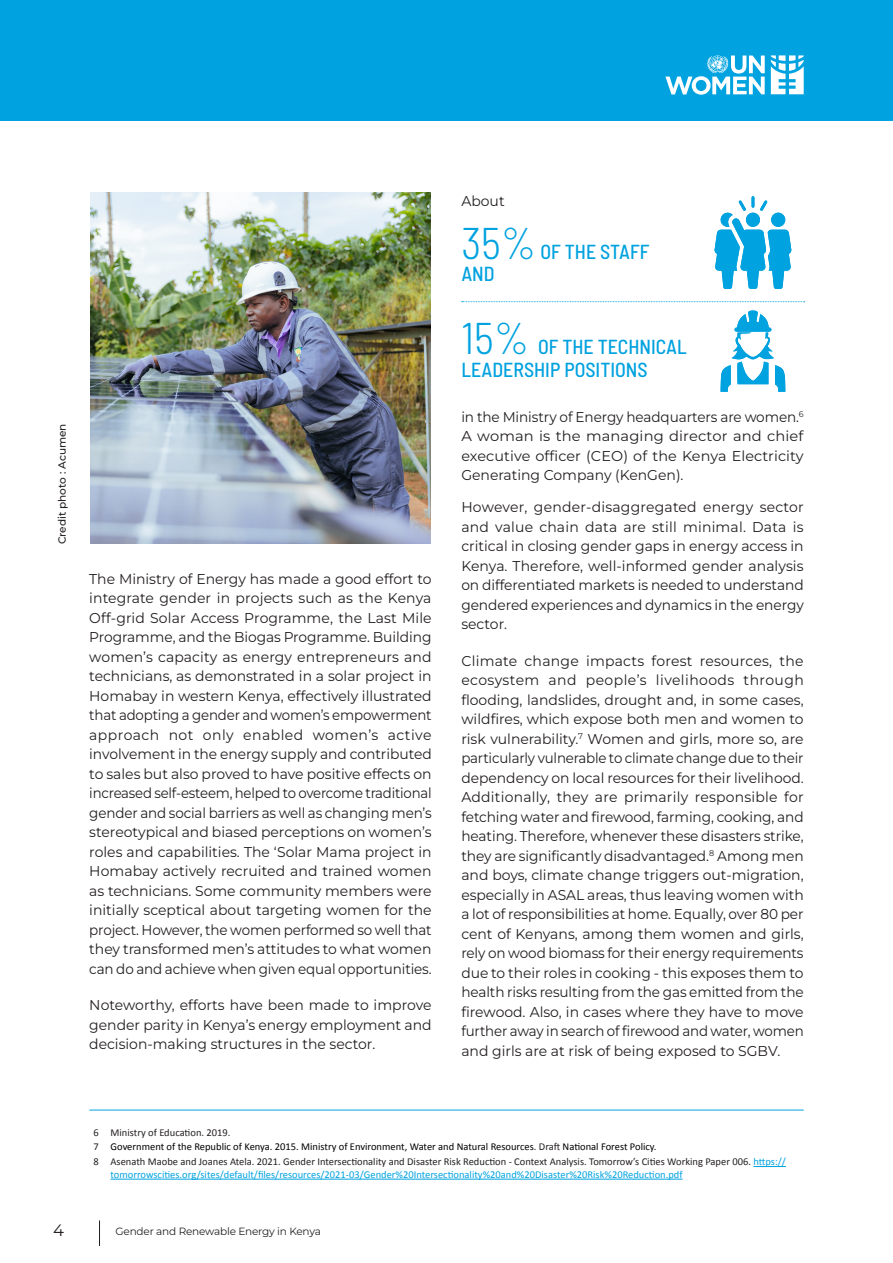
<style>
.page{position:relative;width:893px;height:1263px;background:#fff}
.page>*{position:absolute;margin:0;border:0;box-sizing:border-box;transform-origin:0 0}
.Paragraph_Style_2{font:500 semi-condensed 20.25px/22.5px "Barlow";color:#00a2df}
.t1{font:16.5px "Montserrat";color:#231f20}
.Paragraph_Style_2-2{font:14.25px/19.5px "Montserrat";color:#231f20;text-align:justify}
.Paragraph_Style_2-3{font:14.25px/19.5px "Montserrat";color:#231f20;text-align:justify;scale:.95 1}
.FOOTNOTE{font:10.5px/12.6px "Calibri";color:#00a2df}
.FOOTNOTE-2{font:10.5px "Calibri";color:#000}
.t2{font:10.5px "Montserrat";letter-spacing:-.02em;color:#231f20}
.FOOTNOTE-3{font:10.5px "Calibri";color:#231f20}
.Normal1{font:500 10.5px "Montserrat";color:#231f20}
.s1{font-weight:300;font-size:44.25px}
.s2{color:#231f20}
</style>
<div class="page">
<div style="left:0;top:0;width:893px;height:121px;background:#00a2df"></div>
<svg style="left:99px;top:1220px;width:1px;height:26px"></svg>
<svg style="left:665px;top:55px;width:100px;height:40px"></svg>
<svg style="left:771px;top:55px;width:33px;height:39px"></svg>
<hr style="left:89px;top:1110px;width:715px;height:1px;background:#00a2df">
<hr style="left:753px;top:1166px;width:33px;height:1px;background:#00a2df">
<hr style="left:111px;top:1179px;width:572px;height:1px;background:#00a2df">
<svg style="left:462px;top:301px;width:343px;height:1px"></svg>
<svg style="left:720px;top:310px;width:65px;height:82px"></svg>
<svg style="left:714px;top:196px;width:77px;height:93px"></svg>
<img style="left:90px;top:192px;width:341px;height:352px">
<p class="Normal1" style="left:55px;top:544px;width:122px;rotate:-90deg">Credit photo : Acumen</p>
<p class="Paragraph_Style_2-2" style="left:89px;top:568px;width:344px">The Ministry of Energy has made a good effort to integrate gender in projects such as the Kenya Off-grid Solar Access Programme, the Last Mile Programme, and the Biogas Programme. Building women’s capacity as energy entrepreneurs and technicians, as demonstrated in a solar project in Homabay in western Kenya, effectively illustrated that adopting a gender and women’s empowerment approach not only enabled women’s active involvement in the energy supply and contributed to sales but also proved to have positive effects on increased self-esteem, helped to overcome traditional gender and social barriers as well as changing men’s stereotypical and biased perceptions on women’s roles and capabilities. The ‘Solar Mama project in Homabay actively recruited and trained women as technicians. Some community members were initially sceptical about targeting women for the project. However, the women performed so well that they transformed men’s attitudes to what women can do and achieve when given equal opportunities.</p>
<p class="Paragraph_Style_2-2" style="left:89px;top:995px;width:344px">Noteworthy, efforts have been made to improve gender parity in Kenya’s energy employment and decision-making structures in the sector.</p>
<p class="Paragraph_Style_2-2" style="left:461px;top:190px;width:45px">About</p>
<p class="Paragraph_Style_2" style="left:461px;top:240px;width:189px"><span class="s1">35%</span> OF THE STAFF</p>
<p class="Paragraph_Style_2" style="left:461px;top:262px;width:35px">AND</p>
<p class="Paragraph_Style_2" style="left:461px;top:335px;width:227px"><span class="s1">15%</span> OF THE TECHNICAL<br>LEADERSHIP POSITIONS</p>
<p class="Paragraph_Style_2-3" style="left:461px;top:406px;width:362px">in the Ministry of Energy headquarters are women.<sup>6<br></sup>A woman is the managing director and chief executive officer (CEO) of the Kenya Electricity Generating Company (KenGen).</p>
<p class="Paragraph_Style_2-2" style="left:461px;top:497px;width:344px">However, gender-disaggregated energy sector and value chain data are still minimal. Data is critical in closing gender gaps in energy access in Kenya. Therefore, well-informed gender analysis on differentiated markets is needed to understand gendered experiences and dynamics in the energy sector.</p>
<p class="Paragraph_Style_2-2" style="left:461px;top:651px;width:344px">Climate change impacts forest resources, the ecosystem and people’s livelihoods through flooding, landslides, drought and, in some cases, wildfires, which expose both men and women to risk vulnerability.<sup>7</sup> Women and girls, more so, are particularly vulnerable to climate change due to their dependency on local resources for their livelihood.<br>Additionally, they are primarily responsible for fetching water and firewood, farming, cooking, and heating. Therefore, whenever these disasters strike, they are significantly disadvantaged.<sup>8</sup> Among men and boys, climate change triggers out-migration, especially in ASAL areas, thus leaving women with a lot of responsibilities at home. Equally, over 80 per cent of Kenyans, among them women and girls, rely on wood biomass for their energy requirements due to their roles in cooking - this exposes them to health risks resulting from the gas emitted from the firewood. Also, in cases where they have to move further away in search of firewood and water, women and girls are at risk of being exposed to SGBV.</p>
<p class="FOOTNOTE-3" style="left:94px;top:1125px;width:138px">6 Ministry of Education. 2019.</p>
<p class="FOOTNOTE-2" style="left:94px;top:1140px;width:565px"><span class="s2">7</span> Government of the Republic of Kenya. 2015. Ministry of Environment, Water and Natural Resources<span class="s2">. Draft</span> National Forest Policy.</p>
<p class="FOOTNOTE" style="left:111px;top:1155px;width:677px;text-indent:-17px"><span class="s2">8 Asenath Maobe and Joanes Atela. 2021. Gender Intersectionality and Disaster Risk Reduction - Context Analysis. Tomorrow’s Cities Working Paper 006.</span> https:// tomorrowscities.org/sites/default/files/resources/2021-03/Gender%20Intersectionality%20and%20Disaster%20Risk%20Reduction.pdf</p>
<p class="t1" style="left:53px;top:1219px;width:12px">4</p>
<p class="t2" style="left:116px;top:1224px;width:207px">Gender and Renewable Energy in Kenya</p>
</div>
